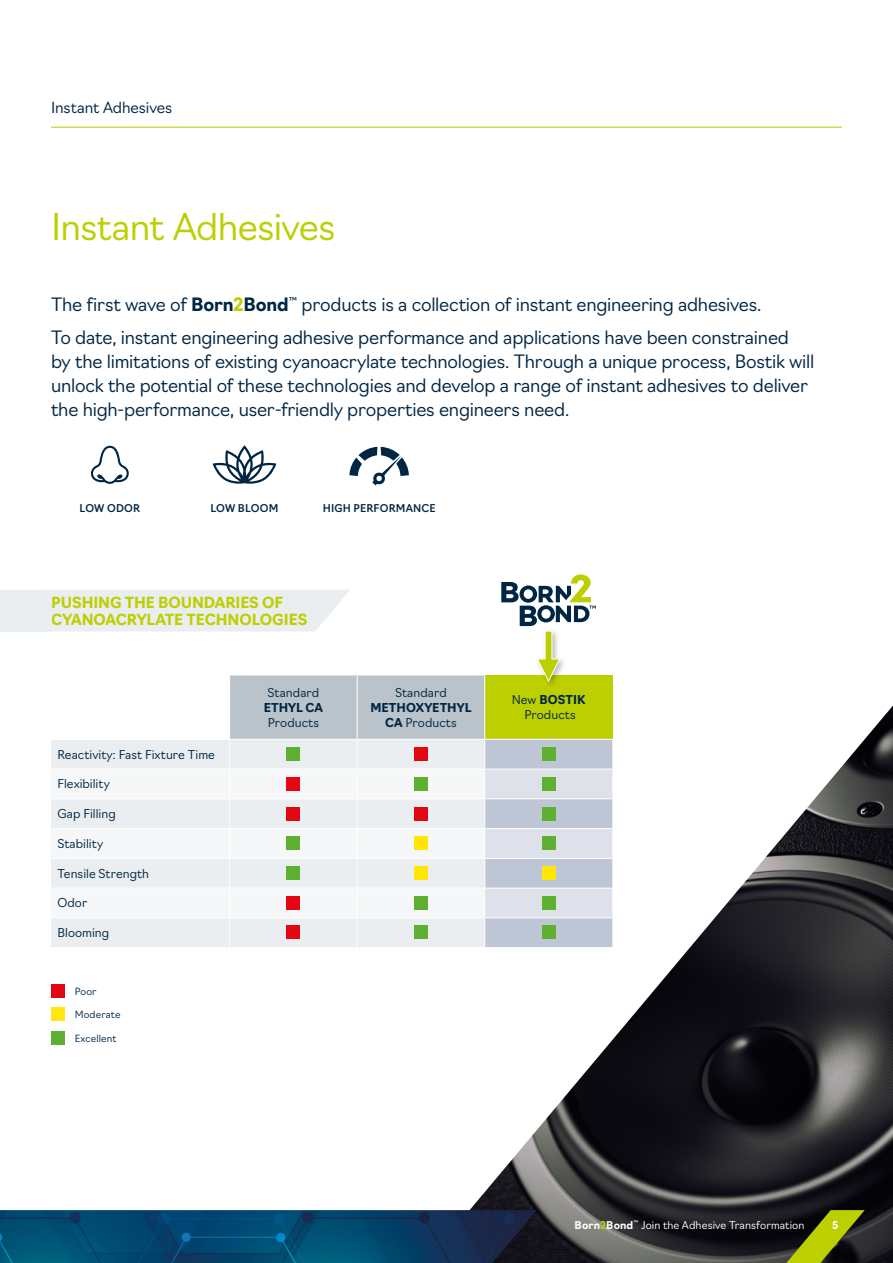
<style>
.page{position:relative;width:893px;height:1263px;background:#fff}
.page>*{position:absolute;margin:0;border:0;box-sizing:border-box;transform-origin:0 0}
.t1{font:300 36px "Navigo";letter-spacing:-.015em;color:#bccf00}
.t2{font:300 18px/24px "Navigo";letter-spacing:-.01em;color:#002644}
.t3{font:700 15px/16.5px "Navigo";letter-spacing:-.005em;color:#bccf00}
.t4{font:300 15px "Navigo";letter-spacing:-.005em;color:#002644}
.t5{font:300 12px/15px "Navigo";letter-spacing:.005em;color:#002644;text-align:center}
.t6{font:700 12px/15px "Navigo";letter-spacing:.005em;color:#002644;text-align:center}
.t7{font:300 10.5px "Navigo";letter-spacing:.01em;color:#fff}
.t8{font:500 10.5px "Navigo";letter-spacing:.015em;color:#002644}
.t9{font:700 10.5px "Navigo";color:#fff}
.t10{font:300 9.75px "Navigo";letter-spacing:.015em;color:#002644}
.s1{font-weight:700}
.s2{font-weight:700;color:#bccf00}
.s3{font-weight:300}
</style>
<div class="page">
<img style="left:469px;top:705px;width:424px;height:558px">
<img style="left:0;top:1210px;width:537px;height:53px">
<hr style="left:51px;top:127px;width:791px;height:1px;background:#bccf00">
<div style="left:0;top:590px;width:51px;height:41px;background:#ebeef0"></div>
<div style="left:51px;top:1008px;width:14px;height:13px;background:#ffe70f"></div>
<div style="left:51px;top:984px;width:14px;height:13px;background:#e30613"></div>
<div style="left:51px;top:1032px;width:14px;height:13px;background:#5eb130"></div>
<svg style="left:91px;top:446px;width:38px;height:38px"></svg>
<svg style="left:213px;top:445px;width:63px;height:39px"></svg>
<svg style="left:349px;top:447px;width:60px;height:38px"></svg>
<svg style="left:8px;top:574px;width:604px;height:374px"></svg>
<svg style="left:776px;top:1210px;width:89px;height:53px;background:#555c10"></svg>
<p class="t4" style="left:51px;top:95px;width:123px">Instant Adhesives</p>
<h1 class="t1" style="left:51px;top:198px;width:286px">Instant Adhesives</h1>
<p class="t2" style="left:51px;top:287px;width:739px;line-height:32.5px">The first wave of <span class="s1">Born</span><span class="s2">2</span><span class="s1">Bond</span><sup>™</sup> products is a collection of instant engineering adhesives.<br>To date, instant engineering adhesive performance and applications have been constrained</p>
<p class="t2" style="left:51px;top:348px;width:765px">by the limitations of existing cyanoacrylate technologies. Through a unique process, Bostik will unlock the potential of these technologies and develop a range of instant adhesives to deliver the high-performance, user-friendly properties engineers need.</p>
<p class="t8" style="left:80px;top:500px;width:62px">LOW ODOR</p>
<p class="t8" style="left:210px;top:500px;width:70px">LOW BLOOM</p>
<p class="t8" style="left:323px;top:500px;width:114px">HIGH PERFORMANCE</p>
<p class="t3" style="left:51px;top:593px;width:258px">PUSHING THE BOUNDARIES OF<br>CYANOACRYLATE TECHNOLOGIES</p>
<p class="t5" style="left:57px;top:746px;width:159px">Reactivity: Fast Fixture Time</p>
<p class="t5" style="left:57px;top:775px;width:54px">Flexibility</p>
<p class="t5" style="left:57px;top:805px;width:60px">Gap Filling</p>
<p class="t5" style="left:57px;top:835px;width:47px">Stability</p>
<p class="t5" style="left:57px;top:865px;width:93px">Tensile Strength</p>
<p class="t5" style="left:57px;top:895px;width:31px">Odor</p>
<p class="t5" style="left:57px;top:924px;width:53px">Blooming</p>
<p class="t10" style="left:75px;top:984px;width:23px">Poor</p>
<p class="t10" style="left:75px;top:1007px;width:47px">Moderate</p>
<p class="t10" style="left:75px;top:1031px;width:43px">Excellent</p>
<p class="t5" style="left:267px;top:684px;width:53px">Standard</p>
<p class="t6" style="left:264px;top:699px;width:61px">ETHYL CA</p>
<p class="t5" style="left:268px;top:714px;width:53px">Products</p>
<p class="t5" style="left:395px;top:684px;width:53px">Standard</p>
<p class="t6" style="left:370px;top:699px;width:103px">METHOXYETHYL<br>CA <span class="s3">Products</span></p>
<p class="t5" style="left:512px;top:691px;width:75px">New <span class="s1">BOSTIK<br></span>Products</p>
<p class="t7" style="left:575px;top:1217px;width:231px"><span class="s1">Born</span><span class="s2">2</span><span class="s1">Bond</span><sup>™</sup> Join the Adhesive Transformation</p>
<p class="t9" style="left:832px;top:1217px;width:8px">5</p>
</div>
